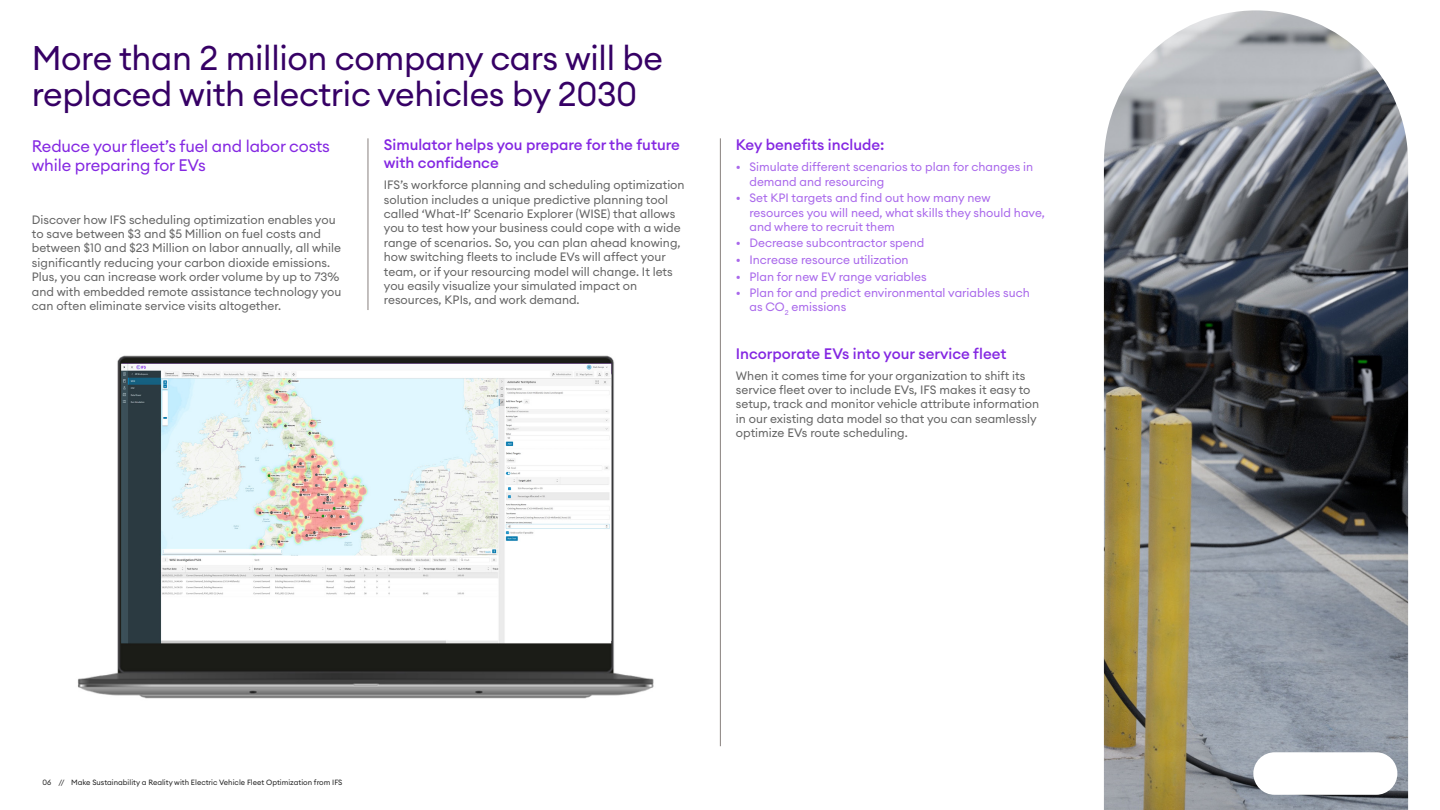
<style>
.page{position:relative;width:1440px;height:810px;background:#fff}
.page>*{position:absolute;margin:0;border:0;box-sizing:border-box;transform-origin:0 0}
.t1{font:33.75px/36.8px "Euclid Circular A";letter-spacing:-.01em;color:#360065}
.t2{font:16.5px/19.8px "Euclid Circular A";letter-spacing:-.01em;color:#8427e2}
.t3{font:500 15px/18px "Euclid Circular A";color:#8427e2}
.t4{font:12px/14.4px "Euclid Circular A";color:#656565}
.t5{font:12px/14.4px "Euclid Circular A";color:#a968eb}
.t6{font:7.5px "Euclid Circular A";color:#232323}
</style>
<div class="page">
<hr style="left:368px;top:138px;width:1px;height:172px;background:#88817e">
<hr style="left:720px;top:138px;width:1px;height:608px;background:#88817e">
<img style="left:1104px;top:10px;width:304px;height:800px">
<img style="left:77px;top:355px;width:577px;height:344px">
<div style="left:1253px;top:752px;width:144px;height:43px;background:#fff;border-radius:21px"></div>
<h1 class="t1" style="left:32px;top:39px;width:633px">More than 2 million company cars will be replaced with electric vehicles by 2030</h1>
<h2 class="t2" style="left:32px;top:136px;width:300px">Reduce your fleet’s fuel and labor costs while preparing for EVs</h2>
<p class="t4" style="left:32px;top:212px;width:311px">Discover how IFS scheduling optimization enables you to save between $3 and $5 Million on fuel costs and between $10 and $23 Million on labor annually, all while significantly reducing your carbon dioxide emissions.<br>Plus, you can increase work order volume by up to 73% and with embedded remote assistance technology you can often eliminate service visits altogether.</p>
<p class="t3" style="left:384px;top:136px;width:298px">Simulator helps you prepare for the future with confidence</p>
<p class="t4" style="left:384px;top:178px;width:302px">IFS’s workforce planning and scheduling optimization solution includes a unique predictive planning tool called ‘What-If’ Scenario Explorer (WISE) that allows you to test how your business could cope with a wide range of scenarios. So, you can plan ahead knowing, how switching fleets to include EVs will affect your team, or if your resourcing model will change. It lets you easily visualize your simulated impact on resources, KPIs, and work demand.</p>
<p class="t3" style="left:736px;top:136px;width:150px">Key benefits include:</p>
<p class="t5" style="left:749px;top:160px;width:285px;text-indent:-14px">• Simulate different scenarios to plan for changes in demand and resourcing</p>
<p class="t5" style="left:749px;top:191px;width:297px;text-indent:-14px">• Set KPI targets and find out how many new resources you will need, what skills they should have, and where to recruit them</p>
<p class="t5" style="left:736px;top:236px;width:190px">• Decrease subcontractor spend</p>
<p class="t5" style="left:736px;top:252px;width:174px">• Increase resource utilization</p>
<p class="t5" style="left:736px;top:269px;width:192px">• Plan for new EV range variables</p>
<p class="t5" style="left:749px;top:285px;width:282px;text-indent:-14px">• Plan for and predict environmental variables such as CO<sub>2</sub> emissions</p>
<p class="t3" style="left:736px;top:345px;width:272px">Incorporate EVs into your service fleet</p>
<p class="t4" style="left:736px;top:368px;width:305px">When it comes time for your organization to shift its service fleet over to include EVs, IFS makes it easy to setup, track and monitor vehicle attribute information in our existing data model so that you can seamlessly optimize EVs route scheduling.</p>
<p class="t6" style="left:43px;top:778px;width:301px">06 // Make Sustainability a Reality with Electric Vehicle Fleet Optimization from IFS</p>
</div>
